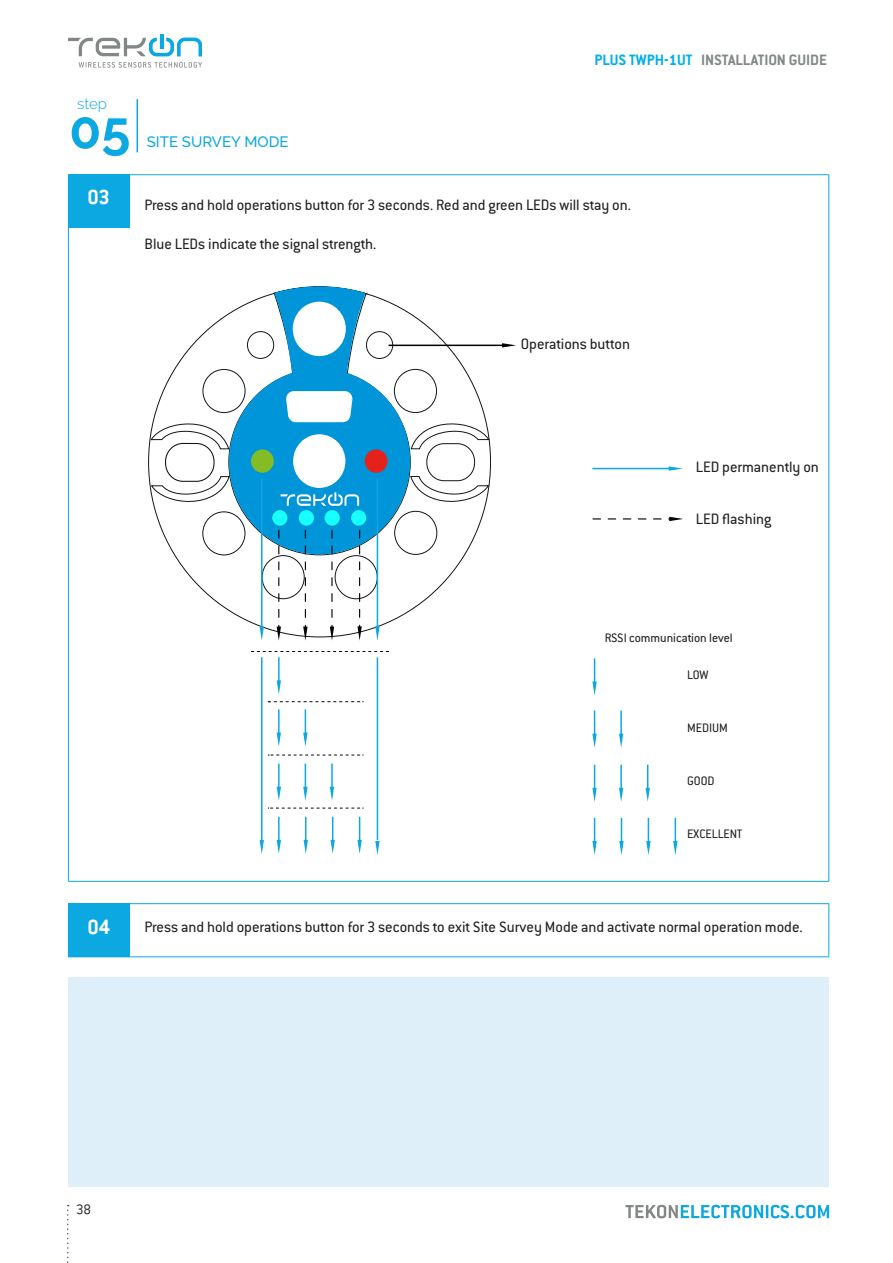
<style>
.page{position:relative;width:893px;height:1263px;background:#fff}
.page>*{position:absolute;margin:0;border:0;box-sizing:border-box;transform-origin:0 0}
.t1{font:700 52.5px "Raleway";color:#0ba8e1}
.t2{font:700 22.5px "Conduit ITC";color:#fff}
.textos{font:16.5px "Conduit ITC Pro";color:#231f20}
.t3{font:700 16.5px "Conduit ITC Pro";color:#838788}
.t4{font:500 15px "Raleway";color:#0ba8e1}
.t5{font:300 15px "Raleway";color:#0ba8e1}
.t6{font:300 15px "Conduit ITC";color:#231f20}
.textos-2{font:13.5px "Conduit ITC Pro";color:#231f20}
.s1{color:#00afea}
</style>
<div class="page">
<svg style="left:625px;top:1205px;width:204px;height:13px"></svg>
<svg style="left:67px;top:1205px;width:2px;height:58px"></svg>
<svg style="left:68px;top:34px;width:134px;height:22px"></svg>
<svg style="left:79px;top:62px;width:123px;height:6px"></svg>
<hr style="left:137px;top:99px;width:1px;height:53px;background:#0ba8e1">
<hr style="left:68px;top:174px;width:761px;height:1px;background:#0ba8e1">
<hr style="left:68px;top:175px;width:1px;height:706px;background:#0ba8e1">
<hr style="left:828px;top:175px;width:1px;height:706px;background:#0ba8e1">
<hr style="left:68px;top:881px;width:761px;height:1px;background:#0ba8e1">
<hr style="left:68px;top:903px;width:761px;height:1px;background:#0ba8e1">
<hr style="left:828px;top:904px;width:1px;height:52px;background:#0ba8e1">
<hr style="left:68px;top:956px;width:761px;height:1px;background:#0ba8e1">
<div style="left:68px;top:174px;width:62px;height:53px;background:#0ba8e1"></div>
<div style="left:68px;top:904px;width:62px;height:53px;background:#0ba8e1"></div>
<svg style="left:148px;top:313px;width:343px;height:324px"></svg>
<svg style="left:150px;top:331px;width:340px;height:269px"></svg>
<svg style="left:229px;top:286px;width:181px;height:268px"></svg>
<svg style="left:281px;top:492px;width:78px;height:14px"></svg>
<svg style="left:277px;top:530px;width:4px;height:111px"></svg>
<svg style="left:303px;top:530px;width:5px;height:111px"></svg>
<svg style="left:330px;top:530px;width:4px;height:110px"></svg>
<svg style="left:357px;top:530px;width:5px;height:111px"></svg>
<hr style="left:278px;top:657px;width:2px;height:30px;background:#0ba8e1">
<svg style="left:277px;top:680px;width:4px;height:14px"></svg>
<svg style="left:268px;top:701px;width:96px;height:1px"></svg>
<hr style="left:278px;top:709px;width:2px;height:30px;background:#0ba8e1">
<svg style="left:277px;top:732px;width:4px;height:14px"></svg>
<hr style="left:305px;top:709px;width:1px;height:30px;background:#0ba8e1">
<svg style="left:303px;top:732px;width:5px;height:14px"></svg>
<svg style="left:268px;top:755px;width:96px;height:1px"></svg>
<hr style="left:278px;top:764px;width:2px;height:30px;background:#0ba8e1">
<svg style="left:277px;top:787px;width:4px;height:14px"></svg>
<hr style="left:305px;top:764px;width:1px;height:30px;background:#0ba8e1">
<svg style="left:303px;top:787px;width:5px;height:14px"></svg>
<hr style="left:331px;top:764px;width:2px;height:30px;background:#0ba8e1">
<svg style="left:330px;top:787px;width:4px;height:14px"></svg>
<hr style="left:278px;top:817px;width:2px;height:30px;background:#0ba8e1">
<svg style="left:277px;top:840px;width:4px;height:14px"></svg>
<hr style="left:305px;top:817px;width:1px;height:30px;background:#0ba8e1">
<svg style="left:304px;top:840px;width:4px;height:14px"></svg>
<hr style="left:332px;top:817px;width:1px;height:30px;background:#0ba8e1">
<svg style="left:330px;top:840px;width:5px;height:14px"></svg>
<hr style="left:359px;top:817px;width:1px;height:30px;background:#0ba8e1">
<svg style="left:357px;top:840px;width:5px;height:14px"></svg>
<svg style="left:268px;top:808px;width:96px;height:1px"></svg>
<svg style="left:251px;top:651px;width:138px;height:1px"></svg>
<hr style="left:377px;top:478px;width:1px;height:150px;background:#0ba8e1">
<svg style="left:375px;top:626px;width:5px;height:15px"></svg>
<hr style="left:261px;top:478px;width:1px;height:151px;background:#0ba8e1">
<svg style="left:260px;top:626px;width:4px;height:15px"></svg>
<hr style="left:261px;top:657px;width:1px;height:185px;background:#0ba8e1">
<svg style="left:260px;top:840px;width:4px;height:14px"></svg>
<hr style="left:377px;top:657px;width:1px;height:183px;background:#0ba8e1">
<svg style="left:375px;top:841px;width:5px;height:14px"></svg>
<hr style="left:592px;top:468px;width:84px;height:1px;background:#0ba8e1">
<svg style="left:669px;top:466px;width:14px;height:5px"></svg>
<svg style="left:593px;top:517px;width:90px;height:4px"></svg>
<hr style="left:594px;top:658px;width:1px;height:30px;background:#0ba8e1">
<svg style="left:592px;top:681px;width:5px;height:14px"></svg>
<hr style="left:594px;top:710px;width:1px;height:31px;background:#0ba8e1">
<svg style="left:592px;top:734px;width:5px;height:14px"></svg>
<hr style="left:620px;top:710px;width:2px;height:31px;background:#0ba8e1">
<svg style="left:619px;top:734px;width:4px;height:14px"></svg>
<hr style="left:594px;top:765px;width:1px;height:30px;background:#0ba8e1">
<svg style="left:592px;top:788px;width:5px;height:14px"></svg>
<hr style="left:620px;top:765px;width:2px;height:30px;background:#0ba8e1">
<svg style="left:619px;top:788px;width:4px;height:14px"></svg>
<hr style="left:647px;top:765px;width:1px;height:30px;background:#0ba8e1">
<svg style="left:646px;top:788px;width:4px;height:14px"></svg>
<hr style="left:594px;top:818px;width:1px;height:30px;background:#0ba8e1">
<svg style="left:592px;top:841px;width:5px;height:14px"></svg>
<hr style="left:621px;top:818px;width:1px;height:30px;background:#0ba8e1">
<svg style="left:619px;top:841px;width:5px;height:14px"></svg>
<hr style="left:648px;top:818px;width:1px;height:30px;background:#0ba8e1">
<svg style="left:646px;top:841px;width:5px;height:14px"></svg>
<hr style="left:675px;top:818px;width:1px;height:30px;background:#0ba8e1">
<svg style="left:673px;top:841px;width:4px;height:14px"></svg>
<hr style="left:389px;top:345px;width:118px;height:1px;background:#000002">
<svg style="left:502px;top:343px;width:14px;height:4px"></svg>
<div style="left:68px;top:977px;width:761px;height:209px;background:#dfeff9"></div>
<p class="t5" style="left:77px;top:95px;width:31px">step</p>
<h1 class="t1" style="left:69px;top:100px;width:63px">05</h1>
<p class="t2" style="left:87px;top:184px;width:24px">03</p>
<p class="t4" style="left:147px;top:133px;width:143px">SITE SURVEY MODE</p>
<p class="t3" style="left:595px;top:51px;width:234px"><span class="s1">PLUS TWPH-1UT</span> INSTALLATION GUIDE</p>
<p class="textos" style="left:145px;top:196px;width:488px">Press and hold operations button for 3 seconds. Red and green LEDs will stay on.</p>
<p class="textos" style="left:145px;top:235px;width:233px">Blue LEDs indicate the signal strength.</p>
<p class="textos" style="left:521px;top:335px;width:111px">Operations button</p>
<p class="textos" style="left:696px;top:458px;width:124px">LED permanently on</p>
<p class="textos" style="left:696px;top:510px;width:77px">LED flashing</p>
<p class="textos-2" style="left:605px;top:630px;width:130px">RSSI communication level</p>
<p class="textos-2" style="left:687px;top:667px;width:23px">LOW</p>
<p class="textos-2" style="left:687px;top:720px;width:42px">MEDIUM</p>
<p class="textos-2" style="left:687px;top:773px;width:29px">GOOD</p>
<p class="textos-2" style="left:687px;top:826px;width:57px">EXCELLENT</p>
<p class="t2" style="left:87px;top:914px;width:24px">04</p>
<p class="textos" style="left:145px;top:918px;width:660px">Press and hold operations button for 3 seconds to exit Site Survey Mode and activate normal operation mode.</p>
<p class="t6" style="left:76px;top:1201px;width:17px">38</p>
</div>
